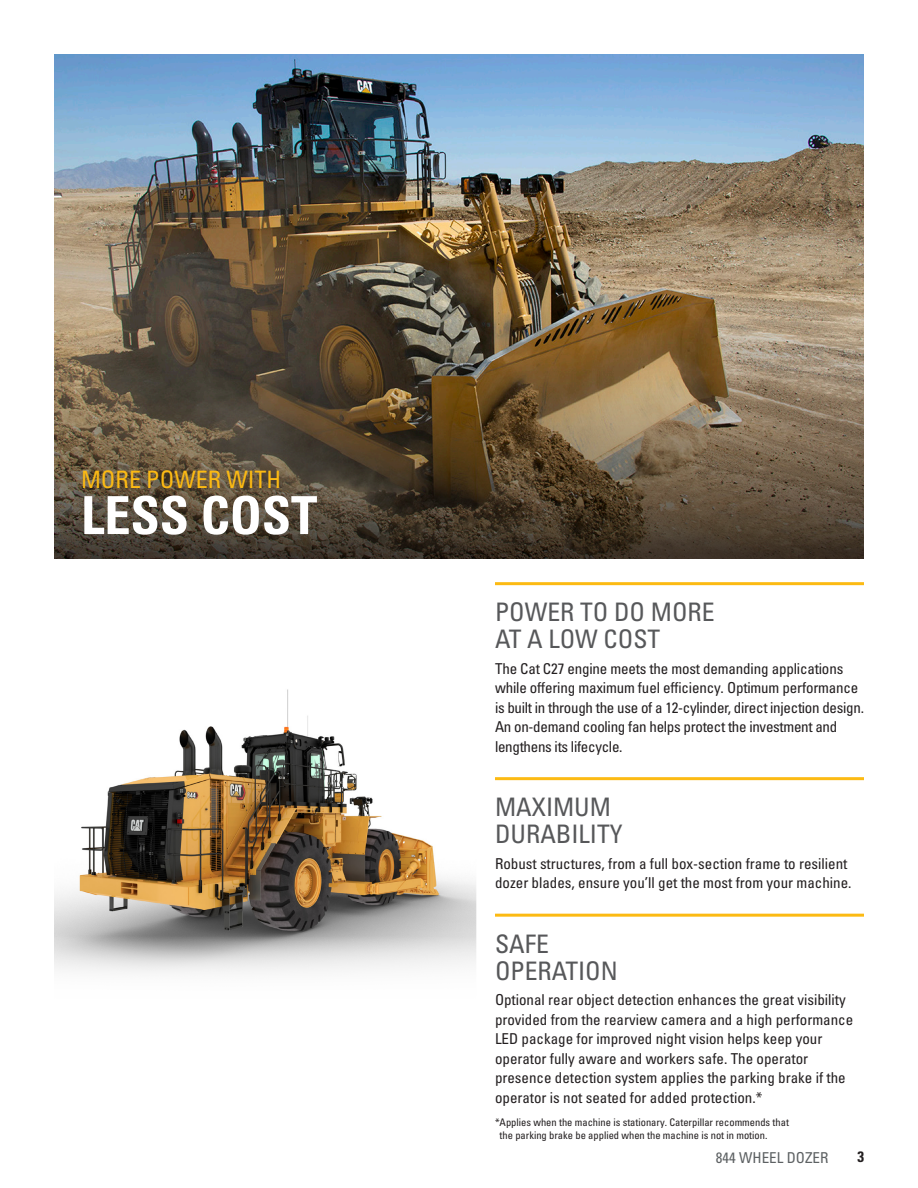
<style>
.page{position:relative;width:918px;height:1188px;background:#fff}
.page>*{position:absolute;margin:0;border:0;box-sizing:border-box;transform-origin:0 0}
.Headline_large_white{font:700 condensed 52.5px "Univers LT Std";color:#fff}
.Headline_gray_with_yellow_rule_above_cop{font:condensed 25.5px/27px "Univers LTCYR 57";color:#57585a}
.Headline_small_yellow{font:condensed 24px "Univers LTCYR 57";color:#fcba13}
.Body_copy{font:condensed 15px/19.5px "Univers LTCYR 57";color:#231f20}
.Body_copy-2{font:condensed 15px/19.5px "Univers LTCYR 57";letter-spacing:-.02em;color:#231f20}
.t1{font:condensed 15px "Univers LTCYR 57";color:#5d6163}
.t2{font:700 condensed 15px "Univers LT Std";color:#231f20}
.Body_copy-3{font:condensed 10.5px/13.5px "Univers LTCYR 57";color:#231f20}
</style>
<div class="page">
<img style="left:54px;top:54px;width:810px;height:182px">
<img style="left:54px;top:236px;width:810px;height:322px">
<img style="left:54px;top:689px;width:422px;height:283px">
<hr style="left:495px;top:582px;width:369px;height:3px;background:#fcba13">
<hr style="left:495px;top:777px;width:369px;height:3px;background:#fcba13">
<hr style="left:495px;top:914px;width:369px;height:3px;background:#fcba13">
<p class="Headline_small_yellow" style="left:81px;top:464px;width:202px">MORE POWER WITH</p>
<p class="Headline_large_white" style="left:81px;top:483px;width:238px">LESS COST</p>
<p class="Headline_gray_with_yellow_rule_above_cop" style="left:495px;top:598px;width:221px">POWER TO DO MORE<br>AT A LOW COST</p>
<p class="Body_copy" style="left:495px;top:658px;width:371px">The Cat C27 engine meets the most demanding applications while offering maximum fuel efficiency. Optimum performance is built in through the use of a 12-cylinder, direct injection design.</p>
<p class="Body_copy-2" style="left:495px;top:717px;width:344px">An on-demand cooling fan helps protect the investment and lengthens its lifecycle.</p>
<p class="Headline_gray_with_yellow_rule_above_cop" style="left:495px;top:793px;width:129px">MAXIMUM<br>DURABILITY</p>
<p class="Body_copy" style="left:495px;top:853px;width:358px">Robust structures, from a full box-section frame to resilient dozer blades, ensure you’ll get the most from your machine.</p>
<p class="Headline_gray_with_yellow_rule_above_cop" style="left:495px;top:929px;width:124px">SAFE<br>OPERATION</p>
<p class="Body_copy" style="left:495px;top:990px;width:360px">Optional rear object detection enhances the great visibility provided from the rearview camera and a high performance LED package for improved night vision helps keep your operator fully aware and workers safe. The operator presence detection system applies the parking brake if the operator is not seated for added protection.*</p>
<p class="Body_copy-3" style="left:500px;top:1115px;width:291px;text-indent:-5px">*Applies when the machine is stationary. Caterpillar recommends that the parking brake be applied when the machine is not in motion.</p>
<p class="t1" style="left:716px;top:1148px;width:114px">844 WHEEL DOZER</p>
<p class="t2" style="left:857px;top:1147px;width:8px">3</p>
</div>
